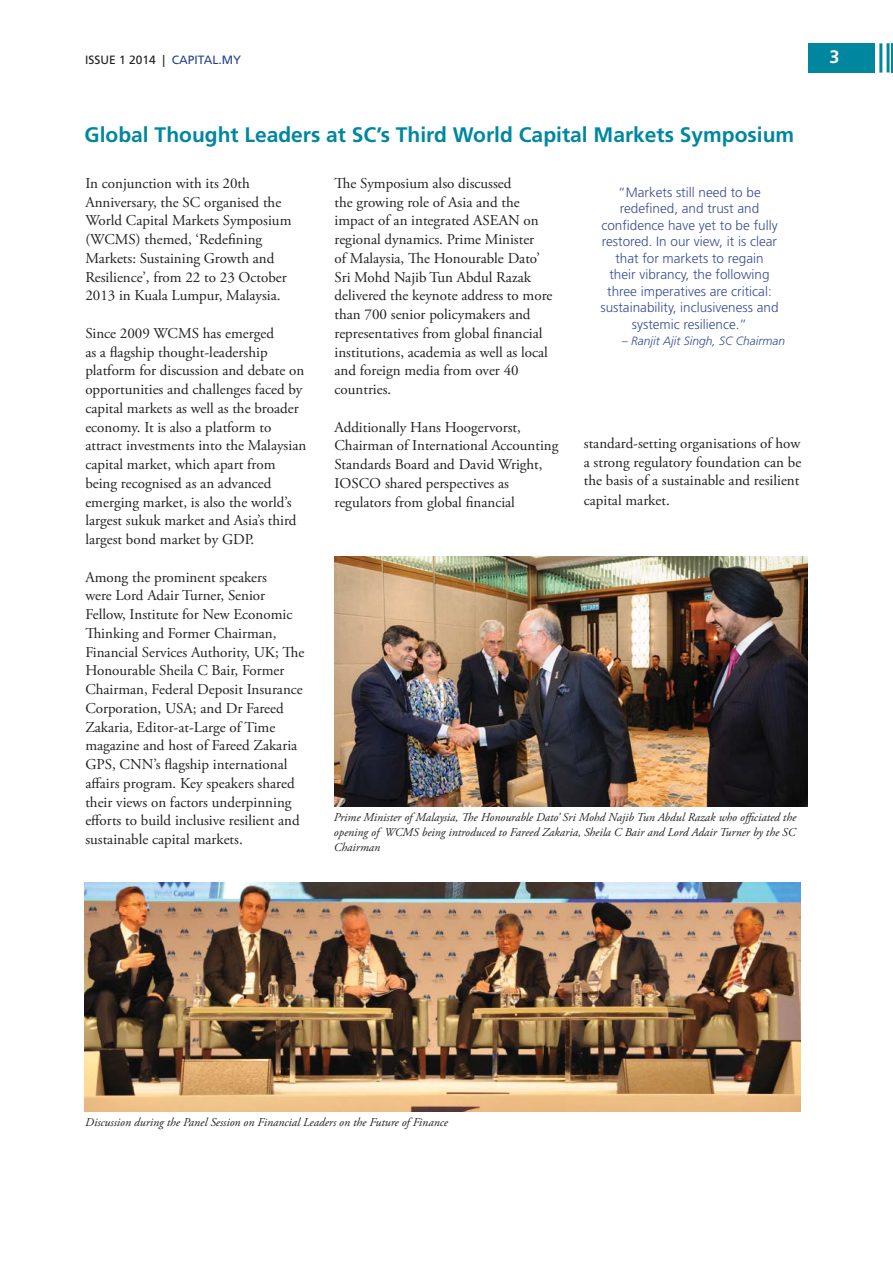
<style>
.page{position:relative;width:893px;height:1263px;background:#fff}
.page>*{position:absolute;margin:0;border:0;box-sizing:border-box;transform-origin:0 0}
.t1{font:700 21px "Frutiger LT Std";color:#00879f}
.t2{font:700 18px "Frutiger LT Std";color:#fff}
.t3{font:15px/18.8px "Adobe Garamond Pro";color:#231f20}
.t4{font:300 13.5px/16.5px "Frutiger LT Std";color:#3a4d96;text-align:center}
.t5{font:italic 12px/15px "Adobe Garamond Pro";color:#231f20;text-align:justify}
.t6{font:italic 300 12px "Frutiger LT Std";color:#3a4d96}
.t7{font:12px "Frutiger LT Std";color:#231f20}
.s1{color:#25408e}
</style>
<div class="page">
<div style="left:808px;top:43px;width:67px;height:30px;background:#00879f"></div>
<hr style="left:879px;top:43px;width:3px;height:30px;background:#00879f">
<hr style="left:886px;top:43px;width:3px;height:29px;background:#00879f">
<hr style="left:892px;top:43px;width:1px;height:30px;background:#00879f">
<img style="left:334px;top:557px;width:473px;height:249px">
<img style="left:84px;top:883px;width:717px;height:228px">
<p class="t7" style="left:85px;top:54px;width:158px">ISSUE 1 2014 | <span class="s1">CAPITAL.MY</span></p>
<p class="t2" style="left:829px;top:50px;width:12px">3</p>
<h1 class="t1" style="left:85px;top:126px;width:711px">Global Thought Leaders at SC’s Third World Capital Markets Symposium</h1>
<p class="t3" style="left:85px;top:175px;width:208px">In conjunction with its 20th<br>Anniversary, the SC organised the<br>World Capital Markets Symposium (WCMS) themed, ‘Redefining<br>Markets: Sustaining Growth and<br>Resilience’, from 22 to 23 October<br>2013 in Kuala Lumpur, Malaysia.</p>
<p class="t3" style="left:85px;top:325px;width:222px">Since 2009 WCMS has emerged<br>as a flagship thought-leadership platform for discussion and debate on opportunities and challenges faced by capital markets as well as the broader economy. It is also a platform to attract investments into the Malaysian capital market, which apart from being recognised as an advanced emerging market, is also the world’s largest sukuk market and Asia’s third largest bond market by GDP.</p>
<p class="t3" style="left:85px;top:568px;width:221px">Among the prominent speakers<br>were Lord Adair Turner, Senior Fellow, Institute for New Economic Thinking and Former Chairman, Financial Services Authority, UK; The Honourable Sheila C Bair, Former Chairman, Federal Deposit Insurance Corporation, USA; and Dr Fareed Zakaria, Editor-at-Large of Time magazine and host of Fareed Zakaria GPS, CNN’s flagship international affairs program. Key speakers shared their views on factors underpinning efforts to build inclusive resilient and sustainable capital markets.</p>
<p class="t3" style="left:334px;top:175px;width:219px">The Symposium also discussed<br>the growing role of Asia and the impact of an integrated ASEAN on regional dynamics. Prime Minister<br>of Malaysia, The Honourable Dato’<br>Sri Mohd Najib Tun Abdul Razak delivered the keynote address to more than 700 senior policymakers and representatives from global financial institutions, academia as well as local and foreign media from over 40 countries.</p>
<p class="t3" style="left:334px;top:418px;width:225px">Additionally Hans Hoogervorst, Chairman of International Accounting Standards Board and David Wright, IOSCO shared perspectives as regulators from global financial</p>
<p class="t4" style="left:600px;top:184px;width:180px">“Markets still need to be redefined, and trust and confidence have yet to be fully restored. In our view, it is clear that for markets to regain<br>their vibrancy, the following three imperatives are critical: sustainability, inclusiveness and systemic resilience.”</p>
<p class="t6" style="left:622px;top:336px;width:165px">– Ranjit Ajit Singh, SC Chairman</p>
<p class="t3" style="left:584px;top:435px;width:219px">standard-setting organisations of how a strong regulatory foundation can be the basis of a sustainable and resilient capital market.</p>
<p class="t5" style="left:334px;top:811px;width:464px">Prime Minister of Malaysia, The Honourable Dato’ Sri Mohd Najib Tun Abdul Razak who officiated the opening of WCMS being introduced to Fareed Zakaria, Sheila C Bair and Lord Adair Turner by the SC Chairman</p>
<p class="t5" style="left:85px;top:1115px;width:364px">Discussion during the Panel Session on Financial Leaders on the Future of Finance</p>
</div>
